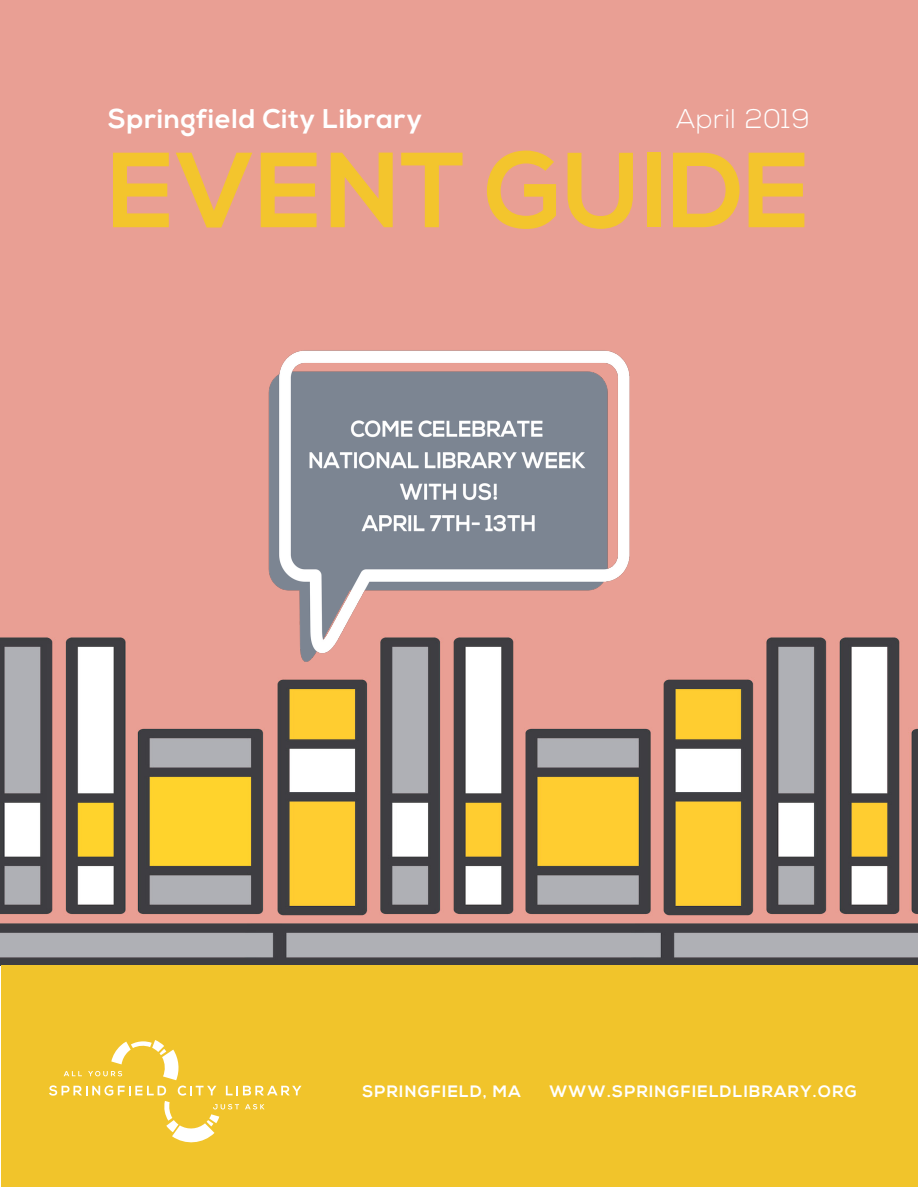
<style>
.page{position:relative;width:918px;height:1188px;background:#fff}
.page>*{position:absolute;margin:0;border:0;box-sizing:border-box;transform-origin:0 0}
.t1{font:700 106.5px "Nexa";color:#f3c52d}
.t2{font:700 27px "Nexa";letter-spacing:.03em;color:#fff}
.t3{font:300 27px "Nexa";letter-spacing:.03em;color:#fff}
.t4{font:700 16.5px "Nexa";letter-spacing:.075em;color:#fff}
</style>
<div class="page">
<img style="left:0;top:0;width:918px;height:965px">
<div style="left:1px;top:965px;width:917px;height:222px;background:#f1c42b"></div>
<svg style="left:49px;top:1040px;width:253px;height:103px"></svg>
<img style="left:164px;top:285px;width:586px;height:411px">
<p class="t2" style="left:108px;top:103px;width:316px">Springfield City Library</p>
<p class="t3" style="left:676px;top:103px;width:135px">April 2019</p>
<p class="t1" style="left:108px;top:129px;width:704px">EVENT GUIDE</p>
<p class="t4" style="left:362px;top:1082px;width:160px">SPRINGFIELD, MA</p>
<p class="t4" style="left:549px;top:1082px;width:309px">WWW.SPRINGFIELDLIBRARY.ORG</p>
</div>
